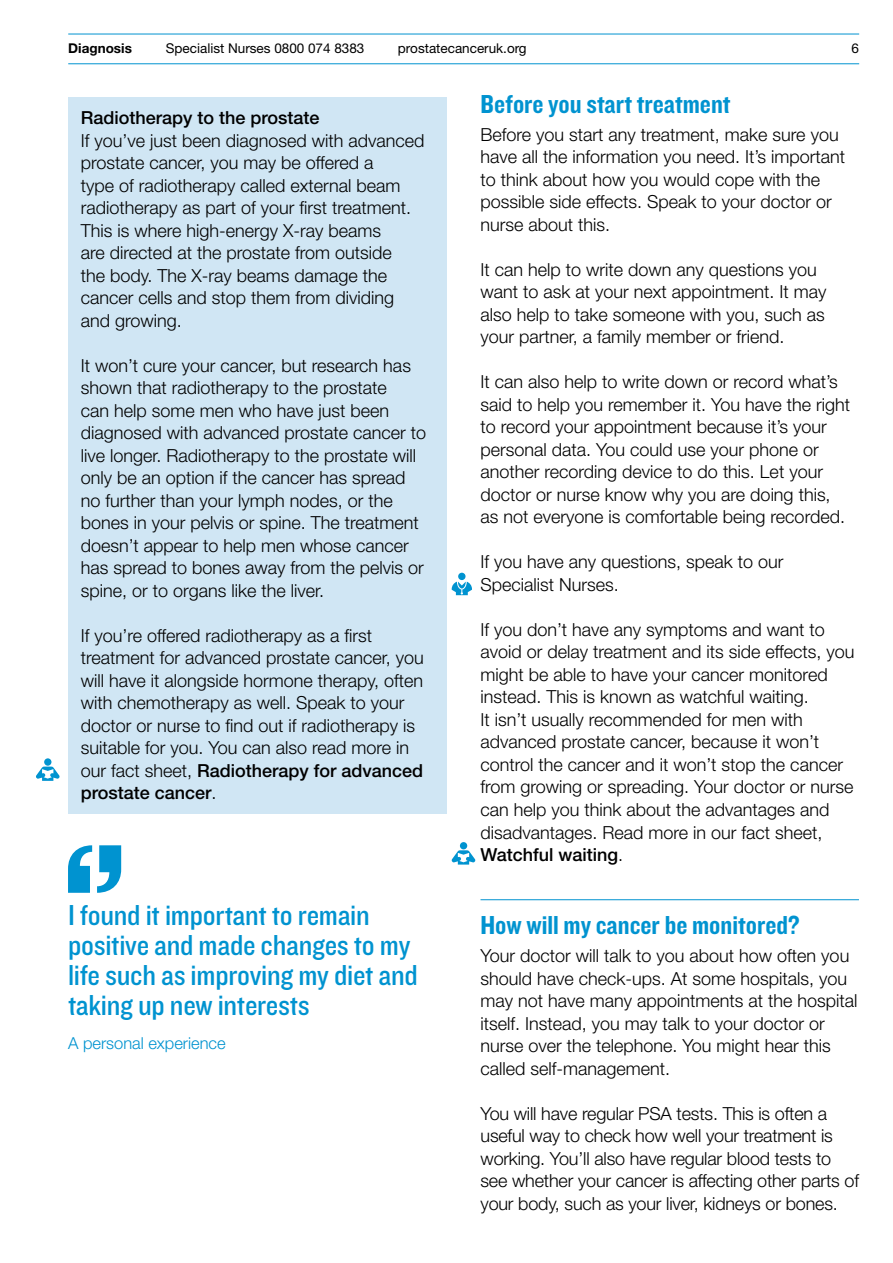
<style>
.page{position:relative;width:893px;height:1263px;background:#fff}
.page>*{position:absolute;margin:0;border:0;box-sizing:border-box;transform-origin:0 0}
.t1{font:30px/30px "Knockout 30 Junior Welterwt";letter-spacing:-.01em;color:#0093d0}
.t2{font:27px "Knockout 50 Welterweight";color:#0093d0}
.t3{font:300 18px/22.5px "Helvetica Neue LT Std";color:#000}
.t4{font:500 18px "Helvetica Neue LT Std";color:#000}
.t5{font:300 16.5px "Helvetica Neue LT Std";color:#0093d0}
.t6{font:13.5px "Helvetica Neue LT Std";color:#000}
.t7{font:700 13.5px "Helvetica Neue LT Std";color:#000}
.s1{font-weight:500}
</style>
<div class="page">
<hr style="left:68px;top:34px;width:791px;height:1px;background:#0093d0">
<hr style="left:68px;top:63px;width:791px;height:1px;background:#0093d0">
<div style="left:68px;top:97px;width:379px;height:716px;background:#d0e6f4"></div>
<div style="left:44px;top:758px;width:7px;height:8px;background:#0093d0;border-radius:50%"></div>
<svg style="left:36px;top:766px;width:24px;height:15px"></svg>
<svg style="left:68px;top:845px;width:53px;height:48px"></svg>
<hr style="left:480px;top:899px;width:379px;height:1px;background:#0093d0">
<div style="left:458px;top:573px;width:8px;height:7px;background:#0093d0;border-radius:50%"></div>
<svg style="left:452px;top:582px;width:20px;height:13px"></svg>
<div style="left:460px;top:842px;width:7px;height:7px;background:#0093d0;border-radius:50%"></div>
<svg style="left:452px;top:850px;width:23px;height:14px"></svg>
<p class="t7" style="left:68px;top:40px;width:65px">Diagnosis</p>
<p class="t6" style="left:166px;top:40px;width:200px">Specialist Nurses 0800 074 8383</p>
<p class="t6" style="left:398px;top:40px;width:130px">prostatecanceruk.org</p>
<p class="t6" style="left:851px;top:40px;width:9px">6</p>
<p class="t4" style="left:81px;top:107px;width:240px">Radiotherapy to the prostate</p>
<p class="t3" style="left:81px;top:128px;width:345px">If you’ve just been diagnosed with advanced prostate cancer, you may be offered a<br>type of radiotherapy called external beam radiotherapy as part of your first treatment.<br>This is where high-energy X-ray beams<br>are directed at the prostate from outside<br>the body. The X-ray beams damage the cancer cells and stop them from dividing and growing.</p>
<p class="t3" style="left:81px;top:353px;width:347px">It won’t cure your cancer, but research has shown that radiotherapy to the prostate<br>can help some men who have just been diagnosed with advanced prostate cancer to live longer. Radiotherapy to the prostate will only be an option if the cancer has spread no further than your lymph nodes, or the bones in your pelvis or spine. The treatment doesn’t appear to help men whose cancer has spread to bones away from the pelvis or spine, or to organs like the liver.</p>
<p class="t3" style="left:81px;top:623px;width:345px">If you’re offered radiotherapy as a first treatment for advanced prostate cancer, you will have it alongside hormone therapy, often with chemotherapy as well. Speak to your doctor or nurse to find out if radiotherapy is suitable for you. You can also read more in our fact sheet, <span class="s1">Radiotherapy for advanced prostate cancer</span>.</p>
<h1 class="t1" style="left:68px;top:898px;width:351px">I found it important to remain positive and made changes to my life such as improving my diet and taking up new interests</h1>
<p class="t5" style="left:68px;top:1033px;width:159px">A personal experience</p>
<h2 class="t2" style="left:480px;top:86px;width:252px">Before you start treatment</h2>
<p class="t3" style="left:480px;top:123px;width:366px">Before you start any treatment, make sure you have all the information you need. It’s important to think about how you would cope with the possible side effects. Speak to your doctor or nurse about this.</p>
<p class="t3" style="left:480px;top:258px;width:348px">It can help to write down any questions you want to ask at your next appointment. It may also help to take someone with you, such as your partner, a family member or friend.</p>
<p class="t3" style="left:480px;top:370px;width:371px">It can also help to write down or record what’s said to help you remember it. You have the right to record your appointment because it’s your personal data. You could use your phone or another recording device to do this. Let your doctor or nurse know why you are doing this, as not everyone is comfortable being recorded.</p>
<p class="t3" style="left:480px;top:550px;width:305px">If you have any questions, speak to our<br>Specialist Nurses.</p>
<p class="t3" style="left:480px;top:618px;width:376px">If you don’t have any symptoms and want to avoid or delay treatment and its side effects, you might be able to have your cancer monitored instead. This is known as watchful waiting.<br>It isn’t usually recommended for men with advanced prostate cancer, because it won’t control the cancer and it won’t stop the cancer from growing or spreading. Your doctor or nurse can help you think about the advantages and disadvantages. Read more in our fact sheet, <span class="s1">Watchful waiting</span>.</p>
<h2 class="t2" style="left:480px;top:907px;width:320px">How will my cancer be monitored?</h2>
<p class="t3" style="left:480px;top:944px;width:379px">Your doctor will talk to you about how often you should have check-ups. At some hospitals, you may not have many appointments at the hospital itself. Instead, you may talk to your doctor or nurse over the telephone. You might hear this called self-management.</p>
<p class="t3" style="left:480px;top:1102px;width:380px">You will have regular PSA tests. This is often a useful way to check how well your treatment is working. You’ll also have regular blood tests to see whether your cancer is affecting other parts of your body, such as your liver, kidneys or bones.</p>
</div>
